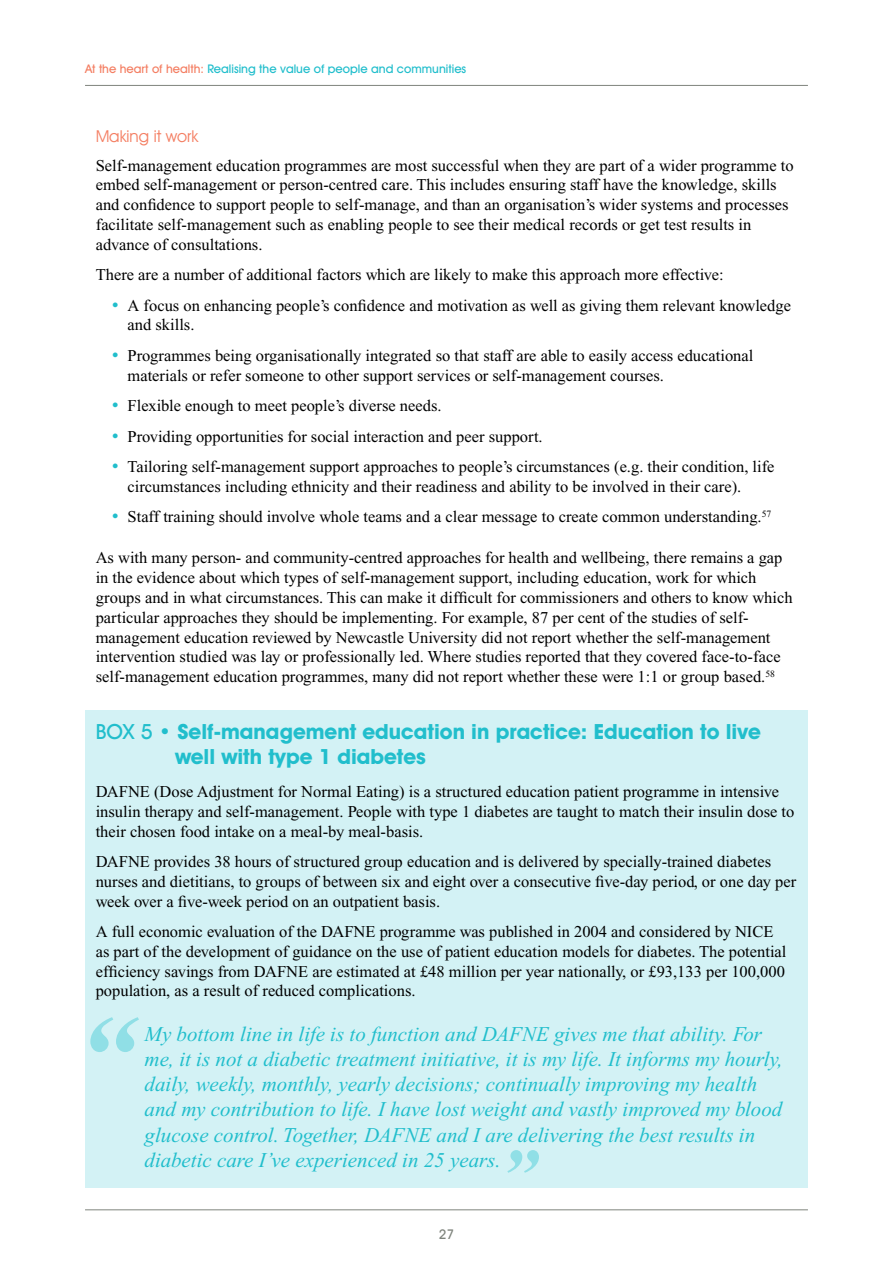
<style>
.page{position:relative;width:893px;height:1263px;background:#fff}
.page>*{position:absolute;margin:0;border:0;box-sizing:border-box;transform-origin:0 0}
.t1{font:italic 21px/25.2px "Times New Roman";color:#21becc}
.t2{font:700 21px/25.2px "Avant Garde IT Cby BT";color:#21becc}
.t3{font:16.5px/19.8px "Times New Roman";color:#000}
.t4{font:16.5px "Avant Garde IT Cby BT";color:#f47e62}
.t5{font:500 13.5px "Avant Garde IT Cby BT";color:#7f847d}
.t6{font:500 12px "Avant Garde IT Cby BT";color:#21becc}
.s1{color:#f47e62}
.s2{font-family:"Avant Garde IT Cby BT";font-weight:500;color:#21becc}
.s3{font-weight:500}
</style>
<div class="page">
<hr style="left:85px;top:1209px;width:723px;height:1px;background:#7f847d">
<hr style="left:85px;top:85px;width:723px;height:1px;background:#7f847d">
<div style="left:85px;top:710px;width:723px;height:477px;background:#d3f2f5"></div>
<svg style="left:90px;top:1017px;width:49px;height:35px"></svg>
<svg style="left:507px;top:1150px;width:32px;height:23px"></svg>
<p class="t6" style="left:85px;top:61px;width:383px"><span class="s1">At the heart of health:</span> Realising the value of people and communities</p>
<p class="t4" style="left:96px;top:126px;width:104px">Making it work</p>
<p class="t3" style="left:96px;top:155px;width:699px">Self-management education programmes are most successful when they are part of a wider programme to embed self-management or person-centred care. This includes ensuring staff have the knowledge, skills and confidence to support people to self-manage, and than an organisation’s wider systems and processes facilitate self-management such as enabling people to see their medical records or get test results in advance of consultations.</p>
<p class="t3" style="left:96px;top:265px;width:630px">There are a number of additional factors which are likely to make this approach more effective:</p>
<p class="t3" style="left:128px;top:295px;width:665px;text-indent:-17px"><span class="s2">•</span> A focus on enhancing people’s confidence and motivation as well as giving them relevant knowledge and skills.</p>
<p class="t3" style="left:128px;top:346px;width:627px;text-indent:-17px"><span class="s2">•</span> Programmes being organisationally integrated so that staff are able to easily access educational materials or refer someone to other support services or self-management courses.</p>
<p class="t3" style="left:111px;top:396px;width:333px"><span class="s2">•</span> Flexible enough to meet people’s diverse needs.</p>
<p class="t3" style="left:111px;top:426px;width:434px"><span class="s2">•</span> Providing opportunities for social interaction and peer support.</p>
<p class="t3" style="left:128px;top:457px;width:648px;text-indent:-17px"><span class="s2">•</span> Tailoring self-management support approaches to people’s circumstances (e.g. their condition, life circumstances including ethnicity and their readiness and ability to be involved in their care).</p>
<p class="t3" style="left:111px;top:507px;width:662px"><span class="s2">•</span> Staff training should involve whole teams and a clear message to create common understanding.<sup>57</sup></p>
<p class="t3" style="left:96px;top:548px;width:698px">As with many person- and community-centred approaches for health and wellbeing, there remains a gap in the evidence about which types of self-management support, including education, work for which groups and in what circumstances. This can make it difficult for commissioners and others to know which particular approaches they should be implementing. For example, 87 per cent of the studies of self&shy;management education reviewed by Newcastle University did not report whether the self-management intervention studied was lay or professionally led. Where studies reported that they covered face-to-face self-management education programmes, many did not report whether these were 1:1 or group based.<sup>58</sup></p>
<p class="t2" style="left:175px;top:719px;width:587px;text-indent:-79px"><span class="s3">BOX 5 •</span> Self-management education in practice: Education to live well with type 1 diabetes</p>
<p class="t3" style="left:96px;top:782px;width:700px">DAFNE (Dose Adjustment for Normal Eating) is a structured education patient programme in intensive insulin therapy and self-management. People with type 1 diabetes are taught to match their insulin dose to their chosen food intake on a meal-by meal-basis.</p>
<p class="t3" style="left:96px;top:852px;width:702px">DAFNE provides 38 hours of structured group education and is delivered by specially-trained diabetes nurses and dietitians, to groups of between six and eight over a consecutive five-day period, or one day per week over a five-week period on an outpatient basis.</p>
<p class="t3" style="left:96px;top:922px;width:692px">A full economic evaluation of the DAFNE programme was published in 2004 and considered by NICE as part of the development of guidance on the use of patient education models for diabetes. The potential efficiency savings from DAFNE are estimated at £48 million per year nationally, or £93,133 per 100,000 population, as a result of reduced complications.</p>
<p class="t1" style="left:145px;top:1021px;width:640px">My bottom line in life is to function and DAFNE gives me that ability. For me, it is not a diabetic treatment initiative, it is my life. It informs my hourly, daily, weekly, monthly, yearly decisions; continually improving my health and my contribution to life. I have lost weight and vastly improved my blood glucose control. Together, DAFNE and I are delivering the best results in diabetic care I’ve experienced in 25 years.</p>
<p class="t5" style="left:439px;top:1226px;width:17px">27</p>
</div>
